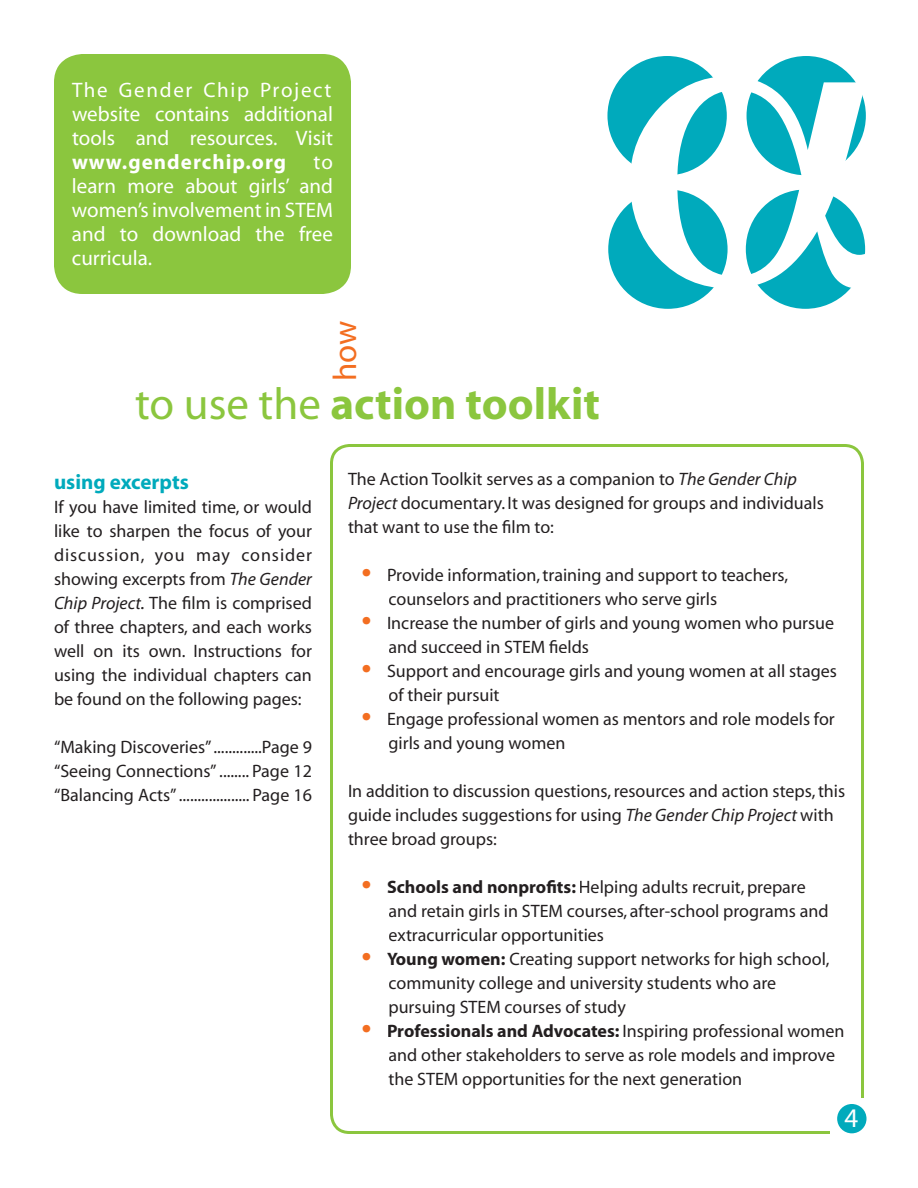
<style>
.page{position:relative;width:918px;height:1188px;background:#fff}
.page>*{position:absolute;margin:0;border:0;box-sizing:border-box;transform-origin:0 0}
.t1{font:700 45px "Myriad";color:#8bc63e}
.t2{font:33px "Myriad";color:#f36e21}
.t3{font:27px "Myriad";color:#fff}
.t4{font:21px/24px "Myriad";color:#fff;text-align:justify}
.t5{font:700 21px "Myriad";letter-spacing:.05em;color:#fff}
.t6{font:700 21px "Myriad";color:#00aabc}
.t7{font:18px/24px "Myriad";color:#231f20}
.s1{font-weight:400}
.s2{font-style:italic}
.s3{font-size:36px;color:#f36e21}
.s4{font-weight:700}
</style>
<div class="page">
<svg style="left:330px;top:444px;width:534px;height:690px"></svg>
<div style="left:54px;top:54px;width:297px;height:240px;background:#8bc63e"></div>
<div style="left:607px;top:56px;width:120px;height:119px;background:#00aabc;border-radius:50%"></div>
<div style="left:747px;top:56px;width:119px;height:119px;background:#00aabc;border-radius:50%"></div>
<div style="left:608px;top:190px;width:120px;height:119px;background:#00aabc;border-radius:50%"></div>
<div style="left:746px;top:190px;width:119px;height:119px;background:#00aabc;border-radius:50%"></div>
<div style="left:830px;top:1098px;width:65px;height:54px;background:#fff"></div>
<div style="left:837px;top:1104px;width:30px;height:29px;background:#00aabc;border-radius:50%"></div>
<svg style="left:630px;top:73px;width:236px;height:215px"></svg>
<p class="t4" style="left:72px;top:79px;width:262px">The Gender Chip Project website contains additional tools and resources. Visit</p>
<p class="t5" style="left:72px;top:151px;width:216px">www.genderchip.org</p>
<p class="t4" style="left:72px;top:151px;width:263px;text-indent:242px">to learn more about girls’ and women’s involvement in STEM and to download the free curricula.</p>
<h2 class="t2" style="left:329px;top:381px;width:62px;rotate:-90deg">how</h2>
<h1 class="t1" style="left:135px;top:381px;width:466px"><span class="s1">to use the</span> action toolkit</h1>
<p class="t6" style="left:54px;top:471px;width:136px">using excerpts</p>
<p class="t7" style="left:54px;top:496px;width:260px;text-align:justify">If you have limited time, or would like to sharpen the focus of your discussion, you may consider showing excerpts from <span class="s2">The Gender Chip Project.</span> The film is comprised of three chapters, and each works well on its own. Instructions for using the individual chapters can be found on the following pages:</p>
<p class="t7" style="left:54px;top:736px;width:260px;text-align:justify">“Making Discoveries” .............Page 9 “Seeing Connections” ........ Page 12 “Balancing Acts” ................... Page 16</p>
<p class="t7" style="left:348px;top:467px;width:477px">The Action Toolkit serves as a companion to <span class="s2">The Gender Chip<br>Project</span> documentary. It was designed for groups and individuals that want to use the film to:</p>
<p class="t7" style="left:388px;top:563px;width:401px;text-indent:-27px"><span class="s3">•</span> Provide information, training and support to teachers, counselors and practitioners who serve girls</p>
<p class="t7" style="left:388px;top:611px;width:447px;text-indent:-27px"><span class="s3">•</span> Increase the number of girls and young women who pursue and succeed in STEM fields</p>
<p class="t7" style="left:388px;top:659px;width:450px;text-indent:-27px"><span class="s3">•</span> Support and encourage girls and young women at all stages of their pursuit</p>
<p class="t7" style="left:388px;top:707px;width:448px;text-indent:-27px"><span class="s3">•</span> Engage professional women as mentors and role models for girls and young women</p>
<p class="t7" style="left:348px;top:779px;width:499px">In addition to discussion questions, resources and action steps, this guide includes suggestions for using <span class="s2">The Gender Chip Project</span> with three broad groups:</p>
<p class="t7" style="left:388px;top:875px;width:442px;text-indent:-27px"><span class="s3">•</span> <span class="s4">Schools and nonprofits:</span> Helping adults recruit, prepare and retain girls in STEM courses, after-school programs and extracurricular opportunities</p>
<p class="t7" style="left:388px;top:947px;width:443px;text-indent:-27px"><span class="s3">•</span> <span class="s4">Young women:</span> Creating support networks for high school, community college and university students who are pursuing STEM courses of study</p>
<p class="t7" style="left:388px;top:1019px;width:457px;text-indent:-27px"><span class="s3">•</span> <span class="s4">Professionals and Advocates:</span> Inspiring professional women and other stakeholders to serve as role models and improve the STEM opportunities for the next generation</p>
<h3 class="t3" style="left:845px;top:1105px;width:15px">4</h3>
</div>
